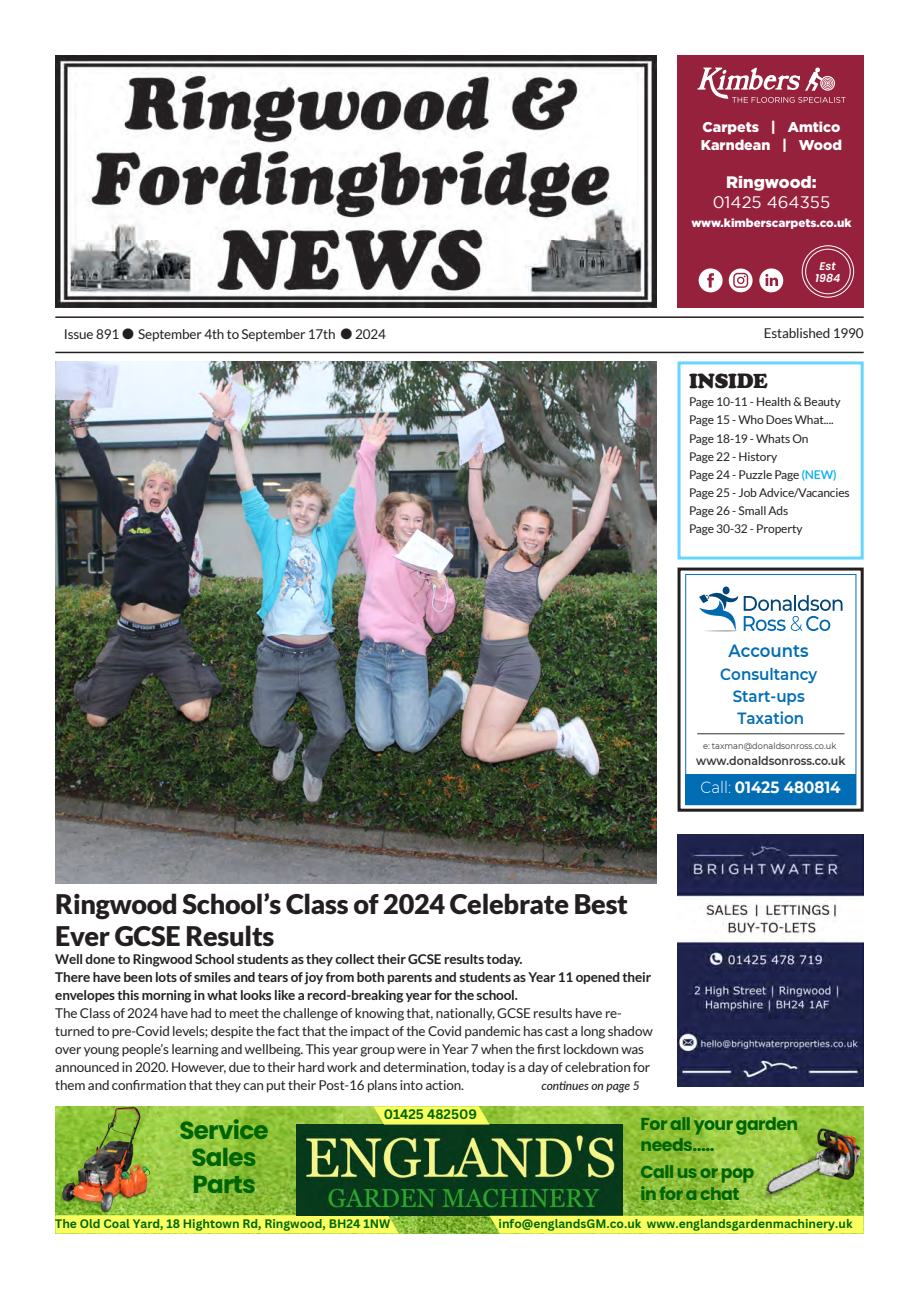
<style>
.page{position:relative;width:919px;height:1289px;background:#fff}
.page>*{position:absolute;margin:0;border:0;box-sizing:border-box;transform-origin:0 0}
.t1{font:900 27px/31.5px "Lato";letter-spacing:-.01em;color:#231f20}
.t2{font:700 24.6px/27px "Poppins";letter-spacing:-.03em;color:#006501;text-align:center}
.Paragraph_Style13{font:900 21px "Cooper";letter-spacing:-.005em;color:#231f20}
.t3{font:600 17.7px "Montserrat";color:#006db4;scale:.93 1}
.t4{font:700 17.25px/21.5px "Poppins";letter-spacing:-.03em;color:#006501}
.t5{font:16.65px/20.2px "Gotham";color:#fff;text-align:center}
.t6{font:600 16.2px/22.2px "Montserrat";color:#006db4;text-align:center;scale:.93 1}
.t7{font:700 16.2px "Montserrat";color:#fff;scale:.93 1}
.t8{font:900 14.25px/17.4px "Gotham";color:#fff}
.Paragraph_Style2{font:13.5px/18px "Lato";letter-spacing:-.01em;color:#231f20}
.t9{font:700 13.5px/18px "Lato";letter-spacing:-.01em;color:#231f20}
.t10{font:700 13.35px "Canva Sans";color:#006501}
.Paragraph_Style13-2{font:12px "Lato";letter-spacing:-.01em;color:#231f20}
.t11{font:700 12px "Canva Sans";color:#006501}
.t12{font:italic 500 12px "Lato";letter-spacing:-.01em;color:#231f20}
.t13{font:600 11.85px "Montserrat";color:#373738;scale:.93 1}
.t14{font:900 11.7px "Gotham";color:#fff}
.t15{font:italic 600 11.1px/12.6px "Poppins";color:#fff;text-align:center}
.t16{font:8.85px "Montserrat";color:#373738;scale:.93 1}
.s1{font-weight:900}
.s2{font-weight:600;color:#00aeef}
.s3{font-weight:300}
</style>
<div class="page">
<div style="left:677px;top:361px;width:186px;height:198px;border:3px solid #66d6ff"></div>
<div style="left:685px;top:574px;width:171px;height:230px;border:1px solid #006db4"></div>
<svg style="left:722px;top:586px;width:7px;height:8px"></svg>
<svg style="left:699px;top:591px;width:143px;height:40px"></svg>
<hr style="left:697px;top:733px;width:147px;height:1px;background:#373738">
<div style="left:685px;top:774px;width:171px;height:30px;background:#006db4"></div>
<div style="left:677px;top:567px;width:186px;height:244px;border:3px solid #231f20"></div>
<img style="left:55px;top:1106px;width:808px;height:127px">
<img style="left:758px;top:1127px;width:105px;height:73px">
<svg style="left:55px;top:1215px;width:344px;height:18px;background:#f2fa5d"></svg>
<img style="left:296px;top:1124px;width:326px;height:91px">
<svg style="left:489px;top:1215px;width:374px;height:18px;background:#f0f85d"></svg>
<img style="left:61px;top:1107px;width:89px;height:105px">
<svg style="left:373px;top:1106px;width:116px;height:18px;background:#eef85c"></svg>
<img style="left:677px;top:834px;width:186px;height:252px">
<hr style="left:55px;top:316px;width:808px;height:2px;background:#231f20">
<hr style="left:55px;top:352px;width:808px;height:1px;background:#231f20">
<img style="left:55px;top:55px;width:601px;height:252px">
<div style="left:677px;top:55px;width:186px;height:252px;background:#96213c"></div>
<div style="left:698px;top:268px;width:24px;height:24px;background:#fff;border-radius:50%"></div>
<svg style="left:707px;top:273px;width:6px;height:14px"></svg>
<div style="left:759px;top:268px;width:24px;height:24px;background:#fff;border-radius:50%"></div>
<svg style="left:765px;top:274px;width:13px;height:12px"></svg>
<svg style="left:728px;top:268px;width:24px;height:24px"></svg>
<div style="left:801px;top:245px;width:52px;height:52px;border:1px solid #fff;border-radius:50%"></div>
<div style="left:805px;top:249px;width:45px;height:45px;border:1px solid #fff;border-radius:50%"></div>
<svg style="left:697px;top:67px;width:148px;height:36px"></svg>
<img style="left:55px;top:361px;width:601px;height:522px">
<p class="t8" style="left:700px;top:118px;width:143px">Carpets | Amtico<br>Karndean | Wood</p>
<p class="t5" style="left:712px;top:171px;width:119px"><span class="s1">Ringwood:<br></span>01425 464355</p>
<p class="t14" style="left:691px;top:216px;width:162px">www.kimberscarpets.co.uk</p>
<p class="t15" style="left:815px;top:260px;width:27px">Est<br>1984</p>
<p class="Paragraph_Style2" style="left:64px;top:325px;width:324px">Issue 891 ● September 4th to September 17th ● 2024</p>
<p class="Paragraph_Style2" style="left:763px;top:324px;width:101px">Established 1990</p>
<p class="Paragraph_Style13" style="left:689px;top:369px;width:80px">INSIDE</p>
<p class="Paragraph_Style13-2" style="left:689px;top:395px;width:153px">Page 10-11 - Health &amp; Beauty</p>
<p class="Paragraph_Style13-2" style="left:689px;top:413px;width:146px">Page 15 - Who Does What....</p>
<p class="Paragraph_Style13-2" style="left:689px;top:431px;width:121px">Page 18-19 - Whats On</p>
<p class="Paragraph_Style13-2" style="left:689px;top:449px;width:90px">Page 22 - History</p>
<p class="Paragraph_Style13-2" style="left:689px;top:467px;width:149px">Page 24 - Puzzle Page <span class="s2">(NEW)</span></p>
<p class="Paragraph_Style13-2" style="left:689px;top:485px;width:162px">Page 25 - Job Advice/Vacancies</p>
<p class="Paragraph_Style13-2" style="left:689px;top:503px;width:101px">Page 26 - Small Ads</p>
<p class="Paragraph_Style13-2" style="left:689px;top:521px;width:115px">Page 30-32 - Property</p>
<p class="t3" style="left:728px;top:638px;width:88px">Accounts</p>
<p class="t6" style="left:720px;top:662px;width:106px">Consultancy<br>Start-ups<br>Taxation</p>
<p class="t16" style="left:703px;top:740px;width:145px">e: taxman@donaldsonross.co.uk</p>
<p class="t13" style="left:696px;top:752px;width:162px">www.donaldsonross.co.uk</p>
<p class="t1" style="left:55px;top:888px;width:574px">Ringwood School’s Class of 2024 Celebrate Best<br>Ever GCSE Results</p>
<p class="t9" style="left:55px;top:949px;width:469px">Well done to Ringwood School students as they collect their GCSE results today.</p>
<p class="t9" style="left:55px;top:967px;width:597px">There have been lots of smiles and tears of joy from both parents and students as Year 11 opened their envelopes this morning in what looks like a record-breaking year for the school.</p>
<p class="Paragraph_Style2" style="left:55px;top:1004px;width:599px">The Class of 2024 have had to meet the challenge of knowing that, nationally, GCSE results have re&shy;turned to pre-Covid levels; despite the fact that the impact of the Covid pandemic has cast a long shadow over young people’s learning and wellbeing. This year group were in Year 7 when the first lockdown was announced in 2020. However, due to their hard work and determination, today is a day of celebration for them and confirmation that they can put their Post-16 plans into action.</p>
<p class="t12" style="left:541px;top:1077px;width:100px">continues on page 5</p>
<p class="t7" style="left:700px;top:776px;width:152px"><span class="s3">Call:</span> 01425 480814</p>
<p class="t10" style="left:383px;top:1106px;width:95px">01425 482509</p>
<p class="t2" style="left:179px;top:1117px;width:91px">Service<br>Sales<br>Parts</p>
<p class="t4" style="left:640px;top:1113px;width:159px">For all your garden needs.....</p>
<p class="t4" style="left:640px;top:1161px;width:115px">Call us or pop in for a chat</p>
<p class="t11" style="left:55px;top:1216px;width:336px">The Old Coal Yard, 18 Hightown Rd, Ringwood, BH24 1NW</p>
<p class="t11" style="left:498px;top:1216px;width:355px">info@englandsGM.co.uk www.englandsgardenmachinery.uk</p>
</div>
